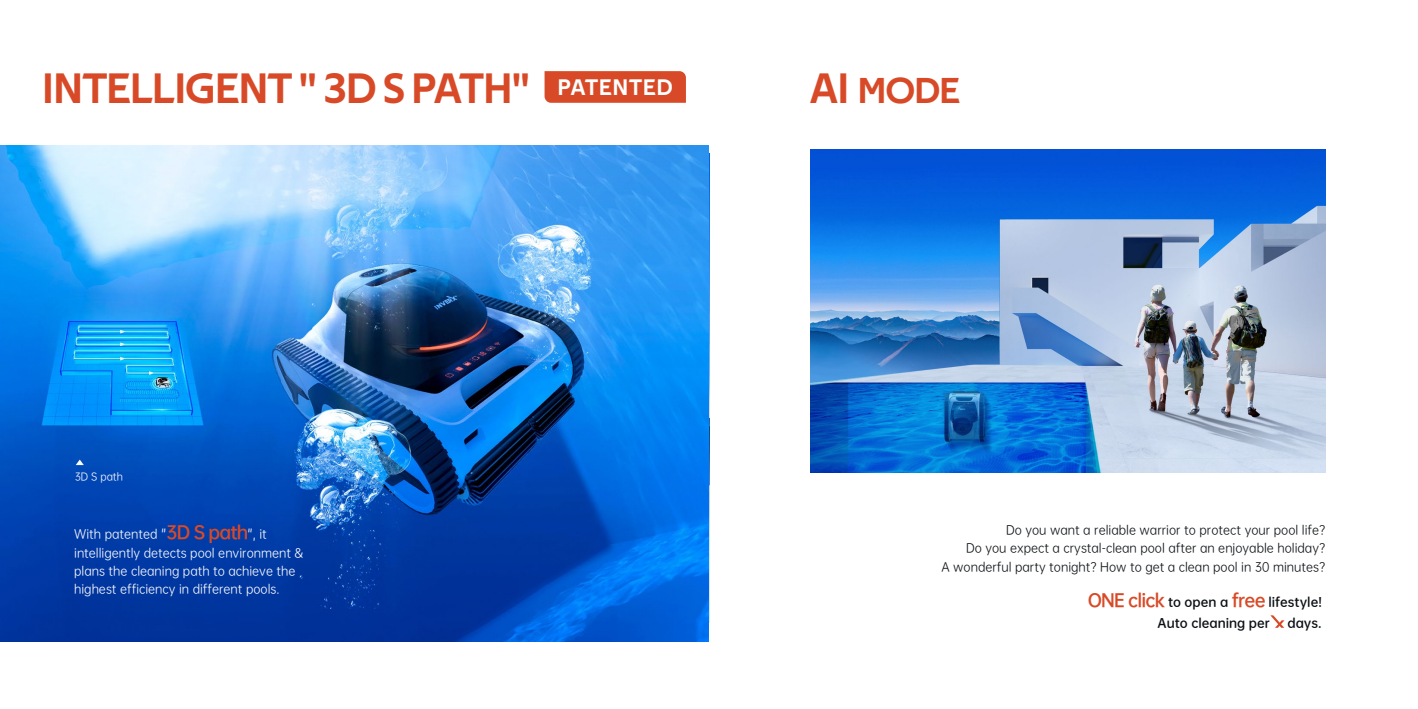
<style>
.page{position:relative;width:1418px;height:709px;background:#fff}
.page>*{position:absolute;margin:0;border:0;box-sizing:border-box;transform-origin:0 0}
.t1{font:43px "Techna Sans";color:#d84a27}
.t2{font:36.5px "Techna Sans";color:#d84a27}
.t3{font:22.75px "Techna Sans";letter-spacing:.05em;color:#fff}
.t4{font:12px/18.4px "OPPO Sans R";color:#0b0f13;text-align:right}
.t5{font:12px/18.4px "OPPO Sans R";color:#fff}
.t6{font:12px/20.6px "OPPO Sans B";color:#0b0f13}
.t7{font:10.12px "OPPO Sans R";color:#fff}
.s1{font-size:43px}
.s2{font-family:"OPPO Sans B";font-size:17.25px;color:#d84a27}
.s3{font-size:17.25px;color:#d84a27}
</style>
<div class="page">
<img style="left:0;top:146px;width:709px;height:496px">
<svg style="left:544px;top:71px;width:142px;height:32px;background:#d84d2b"></svg>
<img style="left:810px;top:150px;width:515px;height:322px">
<svg style="left:76px;top:459px;width:8px;height:6px"></svg>
<svg style="left:1270px;top:615px;width:14px;height:13px"></svg>
<h1 class="t1" style="left:43px;top:63px;width:488px">INTELLIGENT " 3D S PATH"</h1>
<h3 class="t3" style="left:558px;top:74px;width:116px">PATENTED</h3>
<h2 class="t2" style="left:810px;top:69px;width:151px"><span class="s1">AI</span> MODE</h2>
<p class="t7" style="left:75px;top:468px;width:50px">3D S path</p>
<p class="t5" style="left:74px;top:524px;width:230px">With patented "<span class="s2">3D S path</span>", it intelligently detects pool environment &amp; plans the cleaning path to achieve the highest efficiency in different pools.</p>
<p class="t4" style="left:941px;top:519px;width:385px">Do you want a reliable warrior to protect your pool life?<br>Do you expect a crystal-clean pool after an enjoyable holiday?<br>A wonderful party tonight? How to get a clean pool in 30 minutes?</p>
<p class="t6" style="left:1157px;top:590px;width:166px;text-indent:-70px"><span class="s3">ONE click</span> to open a <span class="s3">free</span> lifestyle!<br>Auto cleaning per</p>
<p class="t6" style="left:1287px;top:611px;width:36px">days.</p>
</div>
